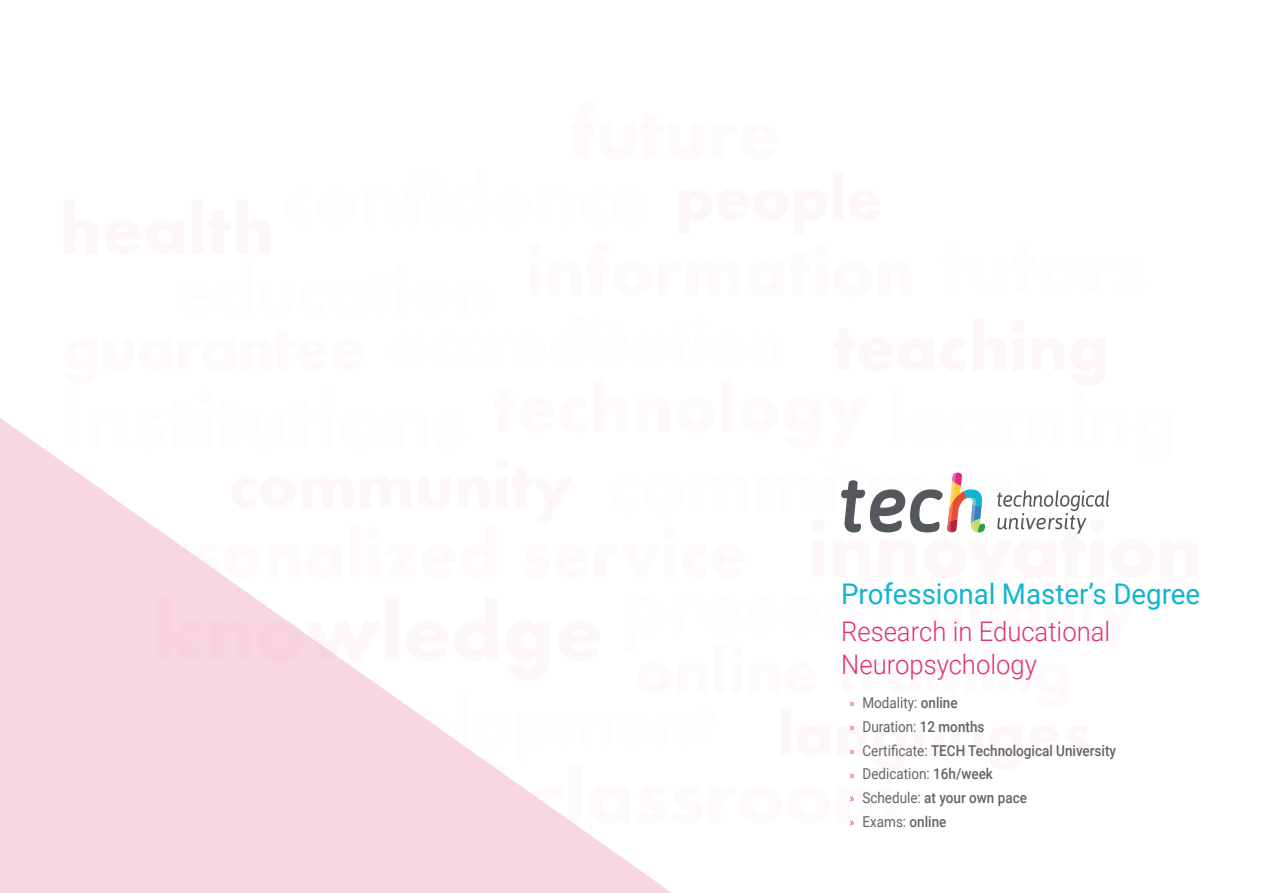
<style>
.page{position:relative;width:1263px;height:893px;background:#fff}
.page>*{position:absolute;margin:0;border:0;box-sizing:border-box;transform-origin:0 0}
.t1{font:28.5px "Roboto";color:#0fb6cf}
.t2{font:300 27px/33px "Roboto";color:#df3174;scale:.95 1}
.t3{font:500 15px/23.7px "Roboto";color:#61646a;scale:.9 1}
.s1{font-family:"Myriad Pro";font-weight:400;font-size:12px;color:#df3174}
.s2{font-weight:400}
</style>
<div class="page">
<div style="left:0;top:418px;width:672px;height:475px;background:#f8d6e3"></div>
<svg style="left:64px;top:418px;width:1046px;height:406px"></svg>
<h1 class="t1" style="left:841px;top:574px;width:360px">Professional Master’s Degree</h1>
<h2 class="t2" style="left:841px;top:614px;width:285px">Research in Educational<br>Neuropsychology</h2>
<p class="t3" style="left:850px;top:690px;width:297px"><span class="s1">»</span> <span class="s2">Modality:</span> online<br><span class="s1">»</span> <span class="s2">Duration:</span> 12 months<br><span class="s1">»</span> <span class="s2">Certificate:</span> TECH Technological University <span class="s1">»</span> <span class="s2">Dedication:</span> 16h/week<br><span class="s1">»</span> <span class="s2">Schedule:</span> at your own pace<br><span class="s1">»</span> <span class="s2">Exams:</span> online</p>
</div>
